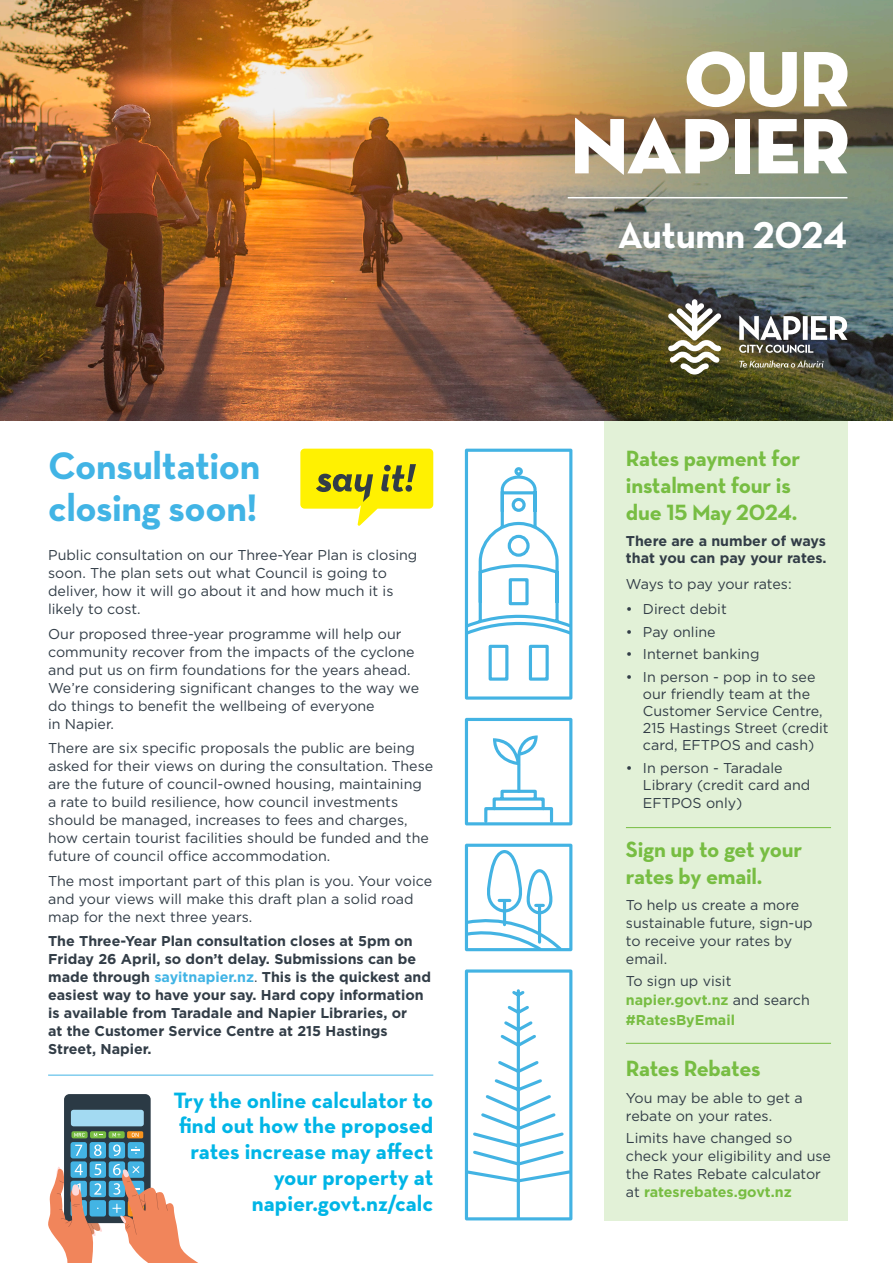
<style>
.page{position:relative;width:893px;height:1263px;background:#fff}
.page>*{position:absolute;margin:0;border:0;box-sizing:border-box;transform-origin:0 0}
.t1{font:79.95px "Neutraface Display Titling";letter-spacing:-.01em;color:#fff}
.Subheading{font:700 39px/42px "Neutraface Text";letter-spacing:-.01em;color:#41b4e5}
.t2{font:700 38.1px "Neutraface Text";letter-spacing:-.01em;color:#fff}
.Rates_Calc_Text{font:700 22.65px/25.8px "Neutraface Text";color:#00b5e6;text-align:right}
.t3{font:700 22.5px/27px "Neutraface Text";letter-spacing:-.015em;color:#77bd42}
.Body_copy{font:14.25px/18px "Gotham";color:#323d47}
.Body_copy-2{font:700 14.25px/18px "Gotham";color:#323d47}
.Body_copy-3{font:700 14.25px/19.5px "Gotham";color:#77bd42}
.s1{color:#41b4e5}
.s2{font-weight:400}
.s3{font-weight:400;color:#323d47}
.s4{font-weight:700;color:#77bd42}
</style>
<div class="page">
<div style="left:604px;top:406px;width:243px;height:814px;background:#e2f1d7"></div>
<img style="left:0;top:0;width:511px;height:421px">
<img style="left:511px;top:0;width:382px;height:421px">
<hr style="left:568px;top:197px;width:279px;height:1px;background:#fff">
<svg style="left:668px;top:299px;width:53px;height:75px"></svg>
<svg style="left:739px;top:316px;width:108px;height:37px"></svg>
<svg style="left:739px;top:360px;width:85px;height:8px"></svg>
<hr style="left:626px;top:827px;width:205px;height:1px;background:#77bd42">
<hr style="left:626px;top:1043px;width:205px;height:1px;background:#77bd42">
<hr style="left:48px;top:1075px;width:385px;height:1px;background:#41b4e5">
<div style="left:64px;top:1094px;width:87px;height:129px;background:#2b3a45;border-radius:5px"></div>
<div style="left:90px;top:1181px;width:16px;height:16px;background:#43b4e4;border-radius:3px"></div>
<div style="left:109px;top:1181px;width:16px;height:16px;background:#43b4e4;border-radius:3px"></div>
<div style="left:71px;top:1161px;width:16px;height:17px;background:#43b4e4;border-radius:3px"></div>
<div style="left:90px;top:1161px;width:16px;height:17px;background:#43b4e4;border-radius:3px"></div>
<div style="left:109px;top:1161px;width:16px;height:17px;background:#43b4e4;border-radius:3px"></div>
<div style="left:71px;top:1142px;width:16px;height:16px;background:#43b4e4;border-radius:3px"></div>
<svg style="left:75px;top:1145px;width:7px;height:11px"></svg>
<div style="left:90px;top:1142px;width:16px;height:16px;background:#43b4e4;border-radius:3px"></div>
<svg style="left:94px;top:1144px;width:8px;height:12px"></svg>
<div style="left:109px;top:1142px;width:16px;height:16px;background:#43b4e4;border-radius:3px"></div>
<svg style="left:113px;top:1144px;width:8px;height:12px"></svg>
<div style="left:109px;top:1200px;width:16px;height:16px;background:#43b4e4;border-radius:3px"></div>
<div style="left:128px;top:1161px;width:16px;height:17px;background:#43b4e4;border-radius:3px"></div>
<div style="left:90px;top:1200px;width:16px;height:16px;background:#43b4e4;border-radius:3px"></div>
<div style="left:128px;top:1142px;width:16px;height:16px;background:#43b4e4;border-radius:3px"></div>
<svg style="left:132px;top:1146px;width:8px;height:8px"></svg>
<div style="left:71px;top:1110px;width:73px;height:16px;background:#a3daf2;border-radius:3px"></div>
<svg style="left:71px;top:1131px;width:17px;height:7px"></svg>
<svg style="left:74px;top:1133px;width:11px;height:4px"></svg>
<svg style="left:127px;top:1131px;width:16px;height:7px"></svg>
<svg style="left:132px;top:1133px;width:7px;height:4px"></svg>
<div style="left:90px;top:1131px;width:16px;height:7px;background:#77bd42;border-radius:2px"></div>
<svg style="left:94px;top:1133px;width:8px;height:4px"></svg>
<div style="left:109px;top:1131px;width:16px;height:7px;background:#77bd42;border-radius:2px"></div>
<svg style="left:113px;top:1133px;width:8px;height:4px"></svg>
<svg style="left:112px;top:1164px;width:86px;height:99px"></svg>
<svg style="left:48px;top:1164px;width:54px;height:99px"></svg>
<svg style="left:300px;top:449px;width:133px;height:77px"></svg>
<svg style="left:464px;top:449px;width:109px;height:251px"></svg>
<svg style="left:465px;top:718px;width:107px;height:107px"></svg>
<hr style="left:517px;top:755px;width:3px;height:36px;background:#43b3e3">
<svg style="left:464px;top:969px;width:109px;height:252px"></svg>
<svg style="left:464px;top:844px;width:108px;height:108px"></svg>
<p class="Subheading" style="left:48px;top:444px;width:214px">Consultation closing soon!</p>
<p class="Body_copy" style="left:48px;top:546px;width:371px">Public consultation on our Three-Year Plan is closing soon. The plan sets out what Council is going to deliver, how it will go about it and how much it is likely to cost.</p>
<p class="Body_copy" style="left:48px;top:624px;width:373px">Our proposed three-year programme will help our community recover from the impacts of the cyclone and put us on firm foundations for the years ahead.<br>We’re considering significant changes to the way we do things to benefit the wellbeing of everyone<br>in Napier.</p>
<p class="Body_copy" style="left:48px;top:739px;width:387px">There are six specific proposals the public are being asked for their views on during the consultation. These are the future of council-owned housing, maintaining a rate to build resilience, how council investments should be managed, increases to fees and charges, how certain tourist facilities should be funded and the future of council office accommodation.</p>
<p class="Body_copy" style="left:48px;top:871px;width:385px">The most important part of this plan is you. Your voice and your views will make this draft plan a solid road map for the next three years.</p>
<p class="Body_copy-2" style="left:48px;top:932px;width:384px">The Three-Year Plan consultation closes at 5pm on Friday 26 April, so don’t delay. Submissions can be made through <span class="s1">sayitnapier.nz</span><span class="s2">.</span> This is the quickest and easiest way to have your say. Hard copy information is available from Taradale and Napier Libraries, or<br>at the Customer Service Centre at 215 Hastings Street, Napier.</p>
<p class="Rates_Calc_Text" style="left:173px;top:1087px;width:261px">Try the online calculator to find out how the proposed rates increase may affect your property at napier.govt.nz/calc</p>
<p class="t1" style="left:685px;top:29px;width:166px">OUR</p>
<p class="t1" style="left:570px;top:96px;width:281px">NAPIER</p>
<p class="t2" style="left:618px;top:210px;width:231px">Autumn 2024</p>
<p class="t3" style="left:626px;top:445px;width:176px">Rates payment for instalment four is due 15 May 2024.</p>
<p class="Body_copy-2" style="left:626px;top:532px;width:202px;line-height:17.1px">There are a number of ways that you can pay your rates.</p>
<p class="Body_copy" style="left:626px;top:574px;width:167px">Ways to pay your rates:</p>
<p class="Body_copy" style="left:626px;top:600px;width:102px">• Direct debit</p>
<p class="Body_copy" style="left:626px;top:622px;width:91px">• Pay online</p>
<p class="Body_copy" style="left:626px;top:645px;width:135px">• Internet banking</p>
<p class="Body_copy" style="left:643px;top:668px;width:187px;line-height:17.1px;text-indent:-17px">• In person - pop in to see our friendly team at the<br>Customer Service Centre,<br>215 Hastings Street (credit card, EFTPOS and cash)</p>
<p class="Body_copy" style="left:643px;top:759px;width:169px;line-height:17.5px;text-indent:-17px">• In person - Taradale<br>Library (credit card and<br>EFTPOS only)</p>
<p class="t3" style="left:626px;top:835px;width:178px">Sign up to get your rates by email.</p>
<p class="Body_copy" style="left:626px;top:896px;width:188px">To help us create a more sustainable future, sign-up to receive your rates by email.</p>
<p class="Body_copy-3" style="left:626px;top:971px;width:185px"><span class="s3">To sign up visit </span>napier.govt.nz <span class="s3">and search </span>#RatesByEmail</p>
<p class="t3" style="left:626px;top:1055px;width:136px">Rates Rebates</p>
<p class="Body_copy" style="left:626px;top:1088px;width:178px">You may be able to get a rebate on your rates.</p>
<p class="Body_copy" style="left:626px;top:1128px;width:207px">Limits have changed so check your eligibility and use the Rates Rebate calculator at <span class="s4">ratesrebates.govt.nz</span></p>
</div>
